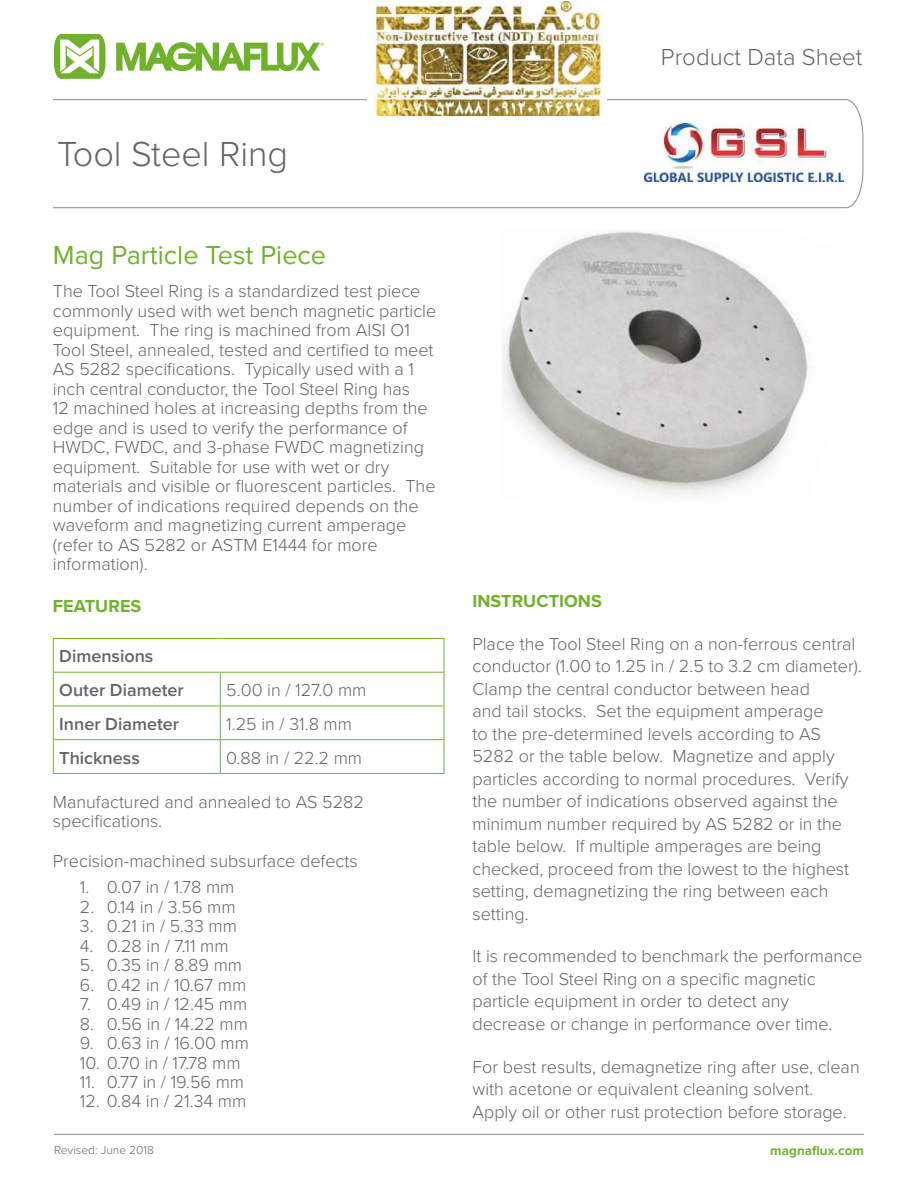
<style>
.page{position:relative;width:918px;height:1188px;background:#fff}
.page>*{position:absolute;margin:0;border:0;box-sizing:border-box;transform-origin:0 0}
.t1{font:300 36px "Proxima Nova";color:#626469}
.t2{font:27px "Proxima Nova";color:#70b22c}
.t3{font:300 24px "Proxima Nova";color:#626469}
.t4{font:300 18px/22.5px "Proxima Nova";color:#626469}
.t5{font:600 18px/33.8px "Proxima Nova";color:#626469}
.t6{font:700 18px "Proxima Nova";color:#70b22c}
.t7{font:700 13.5px "Proxima Nova";color:#70b22c}
.t8{font:300 12px "Proxima Nova";color:#626469}
</style>
<div class="page">
<svg style="left:116px;top:42px;width:208px;height:29px"></svg>
<svg style="left:54px;top:34px;width:51px;height:45px"></svg>
<hr style="left:54px;top:1134px;width:810px;height:1px;background:#86898d">
<svg style="left:53px;top:99px;width:811px;height:109px"></svg>
<hr style="left:53px;top:638px;width:167px;height:1px;background:#70b22c">
<hr style="left:53px;top:639px;width:1px;height:33px;background:#70b22c">
<hr style="left:220px;top:638px;width:224px;height:1px;background:#70b22c">
<hr style="left:444px;top:639px;width:1px;height:33px;background:#70b22c">
<hr style="left:53px;top:672px;width:167px;height:1px;background:#70b22c">
<hr style="left:53px;top:673px;width:1px;height:33px;background:#70b22c">
<hr style="left:220px;top:672px;width:224px;height:1px;background:#70b22c">
<hr style="left:220px;top:673px;width:1px;height:33px;background:#70b22c">
<hr style="left:444px;top:673px;width:1px;height:33px;background:#70b22c">
<hr style="left:53px;top:706px;width:167px;height:1px;background:#70b22c">
<hr style="left:53px;top:706px;width:1px;height:33px;background:#70b22c">
<hr style="left:220px;top:706px;width:224px;height:1px;background:#70b22c">
<hr style="left:220px;top:706px;width:1px;height:33px;background:#70b22c">
<hr style="left:444px;top:706px;width:1px;height:33px;background:#70b22c">
<hr style="left:53px;top:739px;width:167px;height:1px;background:#70b22c">
<hr style="left:53px;top:740px;width:1px;height:33px;background:#70b22c">
<hr style="left:220px;top:739px;width:224px;height:1px;background:#70b22c">
<hr style="left:220px;top:740px;width:1px;height:33px;background:#70b22c">
<hr style="left:444px;top:740px;width:1px;height:33px;background:#70b22c">
<hr style="left:53px;top:773px;width:167px;height:1px;background:#70b22c">
<hr style="left:220px;top:773px;width:224px;height:1px;background:#70b22c">
<img style="left:502px;top:231px;width:306px;height:265px">
<img style="left:644px;top:123px;width:199px;height:58px">
<img style="left:368px;top:1px;width:238px;height:115px">
<h1 class="t1" style="left:57px;top:132px;width:233px">Tool Steel Ring</h1>
<h2 class="t2" style="left:53px;top:235px;width:275px">Mag Particle Test Piece</h2>
<p class="t4" style="left:53px;top:282px;width:385px;line-height:19.5px">The Tool Steel Ring is a standardized test piece commonly used with wet bench magnetic particle equipment. The ring is machined from AISI O1<br>Tool Steel, annealed, tested and certified to meet AS 5282 specifications. Typically used with a 1 inch central conductor, the Tool Steel Ring has<br>12 machined holes at increasing depths from the edge and is used to verify the performance of HWDC, FWDC, and 3-phase FWDC magnetizing equipment. Suitable for use with wet or dry materials and visible or fluorescent particles. The number of indications required depends on the waveform and magnetizing current amperage (refer to AS 5282 or ASTM E1444 for more information).</p>
<p class="t6" style="left:53px;top:592px;width:90px">FEATURES</p>
<p class="t5" style="left:59px;top:640px;width:126px">Dimensions<br>Outer Diameter</p>
<p class="t4" style="left:226px;top:679px;width:142px">5.00 in / 127.0 mm</p>
<p class="t5" style="left:59px;top:708px;width:121px">Inner Diameter</p>
<p class="t4" style="left:226px;top:713px;width:127px">1.25 in / 31.8 mm</p>
<p class="t5" style="left:59px;top:741px;width:82px">Thickness</p>
<p class="t4" style="left:226px;top:747px;width:137px">0.88 in / 22.2 mm</p>
<p class="t4" style="left:53px;top:792px;width:313px;line-height:19.5px">Manufactured and annealed to AS 5282 specifications.</p>
<p class="t4" style="left:53px;top:850px;width:306px">Precision-machined subsurface defects</p>
<p class="t4" style="left:80px;top:876px;width:156px">1. 0.07 in / 1.78 mm</p>
<p class="t4" style="left:80px;top:896px;width:157px">2. 0.14 in / 3.56 mm</p>
<p class="t4" style="left:80px;top:915px;width:158px">3. 0.21 in / 5.33 mm</p>
<p class="t4" style="left:80px;top:935px;width:150px">4. 0.28 in / 7.11 mm</p>
<p class="t4" style="left:80px;top:954px;width:164px">5. 0.35 in / 8.89 mm</p>
<p class="t4" style="left:80px;top:974px;width:168px">6. 0.42 in / 10.67 mm</p>
<p class="t4" style="left:80px;top:993px;width:169px">7. 0.49 in / 12.45 mm</p>
<p class="t4" style="left:80px;top:1013px;width:170px">8. 0.56 in / 14.22 mm</p>
<p class="t4" style="left:80px;top:1032px;width:171px">9. 0.63 in / 16.00 mm</p>
<p class="t4" style="left:80px;top:1052px;width:162px">10. 0.70 in / 17.78 mm</p>
<p class="t4" style="left:80px;top:1071px;width:166px">11. 0.77 in / 19.56 mm</p>
<p class="t4" style="left:80px;top:1091px;width:168px">12. 0.84 in / 21.34 mm</p>
<h3 class="t3" style="left:661px;top:43px;width:203px">Product Data Sheet</h3>
<p class="t6" style="left:472px;top:587px;width:131px">INSTRUCTIONS</p>
<p class="t4" style="left:472px;top:633px;width:391px">Place the Tool Steel Ring on a non-ferrous central conductor (1.00 to 1.25 in / 2.5 to 3.2 cm diameter).<br>Clamp the central conductor between head<br>and tail stocks. Set the equipment amperage<br>to the pre-determined levels according to AS 5282 or the table below. Magnetize and apply particles according to normal procedures. Verify the number of indications observed against the minimum number required by AS 5282 or in the table below. If multiple amperages are being checked, proceed from the lowest to the highest setting, demagnetizing the ring between each setting.</p>
<p class="t4" style="left:472px;top:945px;width:391px">It is recommended to benchmark the performance of the Tool Steel Ring on a specific magnetic particle equipment in order to detect any decrease or change in performance over time.</p>
<p class="t4" style="left:472px;top:1056px;width:389px">For best results, demagnetize ring after use, clean with acetone or equivalent cleaning solvent.<br>Apply oil or other rust protection before storage.</p>
<p class="t8" style="left:54px;top:1143px;width:102px">Revised: June 2018</p>
<p class="t7" style="left:770px;top:1141px;width:95px">magnaflux.com</p>
</div>
